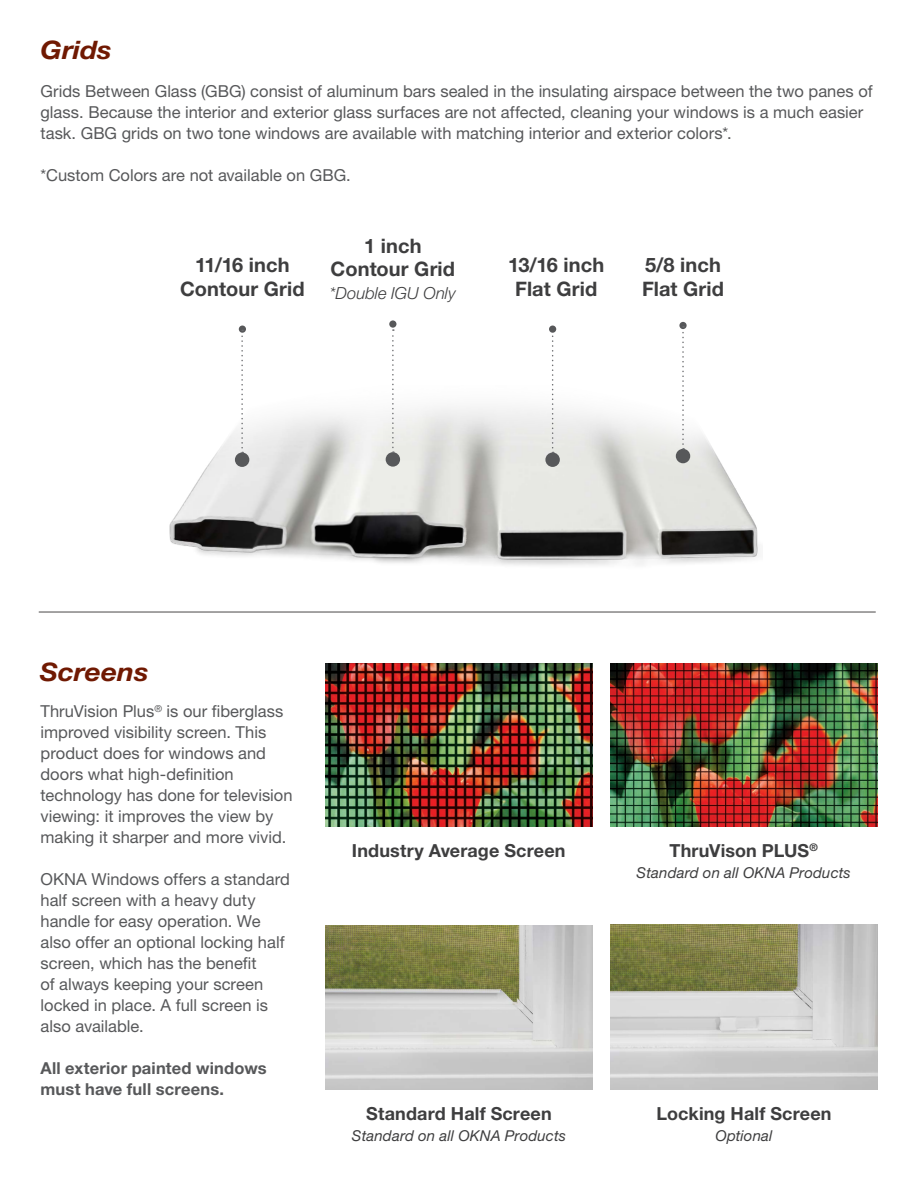
<style>
.page{position:relative;width:918px;height:1188px;background:#fff}
.page>*{position:absolute;margin:0;border:0;box-sizing:border-box;transform-origin:0 0}
.Headers{font:italic 700 25.5px "Helvetica Neue LT Std";color:#701902;scale:1.1 1}
.Label_bold{font:700 19.95px "Helvetica Neue LT Std";letter-spacing:.005em;color:#3e3e3f}
.Label_bold-2{font:700 18px "Helvetica Neue LT Std";letter-spacing:.01em;color:#3e3e3f}
.Label_bold-3{font:italic 300 16.65px "Helvetica Neue LT Std";color:#3e3e3f}
.Body_text{font:16.5px/21px "Helvetica Neue LT Std";color:#57585a}
.Body_text-2{font:700 16.5px/21px "Helvetica Neue LT Std";letter-spacing:.01em;color:#57585a}
.label_italic{font:italic 15px "Helvetica Neue LT Std";letter-spacing:.01em;color:#3e3e3f}
</style>
<div class="page">
<svg style="left:679px;top:322px;width:8px;height:7px"></svg>
<img style="left:325px;top:663px;width:267px;height:163px">
<img style="left:610px;top:925px;width:268px;height:164px">
<img style="left:610px;top:663px;width:267px;height:163px">
<img style="left:326px;top:926px;width:266px;height:163px">
<img style="left:169px;top:394px;width:589px;height:172px">
<div style="left:545px;top:453px;width:15px;height:14px;background:#57585a;border-radius:50%"></div>
<svg style="left:552px;top:335px;width:2px;height:118px"></svg>
<div style="left:239px;top:326px;width:7px;height:7px;background:#57585a;border-radius:50%"></div>
<div style="left:389px;top:320px;width:7px;height:8px;background:#57585a;border-radius:50%"></div>
<div style="left:549px;top:326px;width:7px;height:7px;background:#57585a;border-radius:50%"></div>
<div style="left:235px;top:453px;width:14px;height:14px;background:#57585a;border-radius:50%"></div>
<svg style="left:241px;top:330px;width:2px;height:123px"></svg>
<div style="left:386px;top:452px;width:14px;height:15px;background:#57585a;border-radius:50%"></div>
<svg style="left:392px;top:329px;width:2px;height:124px"></svg>
<div style="left:676px;top:449px;width:14px;height:14px;background:#57585a;border-radius:50%"></div>
<svg style="left:682px;top:326px;width:2px;height:124px"></svg>
<hr style="left:39px;top:611px;width:837px;height:2px;background:#231f20">
<p class="Headers" style="left:40px;top:34px;width:66px">Grids</p>
<p class="Body_text" style="left:40px;top:80px;width:834px">Grids Between Glass (GBG) consist of aluminum bars sealed in the insulating airspace between the two panes of glass. Because the interior and exterior glass surfaces are not affected, cleaning your windows is a much easier task. GBG grids on two tone windows are available with matching interior and exterior colors*.</p>
<p class="Body_text" style="left:40px;top:164px;width:312px">*Custom Colors are not available on GBG.</p>
<p class="Label_bold" style="left:195px;top:253px;width:96px">11/16 inch</p>
<p class="Label_bold" style="left:180px;top:276px;width:126px">Contour Grid</p>
<p class="Label_bold" style="left:364px;top:233px;width:59px">1 inch</p>
<p class="Label_bold" style="left:331px;top:257px;width:126px">Contour Grid</p>
<p class="Label_bold-3" style="left:330px;top:283px;width:127px">*Double IGU Only</p>
<p class="Label_bold" style="left:508px;top:253px;width:98px">13/16 inch</p>
<p class="Label_bold" style="left:515px;top:276px;width:84px">Flat Grid</p>
<p class="Label_bold" style="left:645px;top:253px;width:77px">5/8 inch</p>
<p class="Label_bold" style="left:642px;top:276px;width:84px">Flat Grid</p>
<p class="Headers" style="left:40px;top:656px;width:100px">Screens</p>
<p class="Body_text" style="left:40px;top:701px;width:254px">ThruVision Plus<sup>®</sup> is our fiberglass improved visibility screen. This product does for windows and doors what high-definition technology has done for television viewing: it improves the view by making it sharper and more vivid.</p>
<p class="Body_text" style="left:40px;top:869px;width:251px">OKNA Windows offers a standard half screen with a heavy duty handle for easy operation. We also offer an optional locking half screen, which has the benefit<br>of always keeping your screen locked in place. A full screen is also available.</p>
<p class="Body_text-2" style="left:40px;top:1057px;width:228px">All exterior painted windows must have full screens.</p>
<p class="Label_bold-2" style="left:352px;top:839px;width:215px">Industry Average Screen</p>
<p class="Label_bold-2" style="left:366px;top:1102px;width:187px">Standard Half Screen</p>
<p class="label_italic" style="left:352px;top:1126px;width:216px">Standard on all OKNA Products</p>
<p class="Label_bold-2" style="left:670px;top:839px;width:150px">ThruVison PLUS<sup>®</sup></p>
<p class="label_italic" style="left:637px;top:864px;width:216px">Standard on all OKNA Products</p>
<p class="Label_bold-2" style="left:657px;top:1102px;width:176px">Locking Half Screen</p>
<p class="label_italic" style="left:715px;top:1126px;width:59px">Optional</p>
</div>
